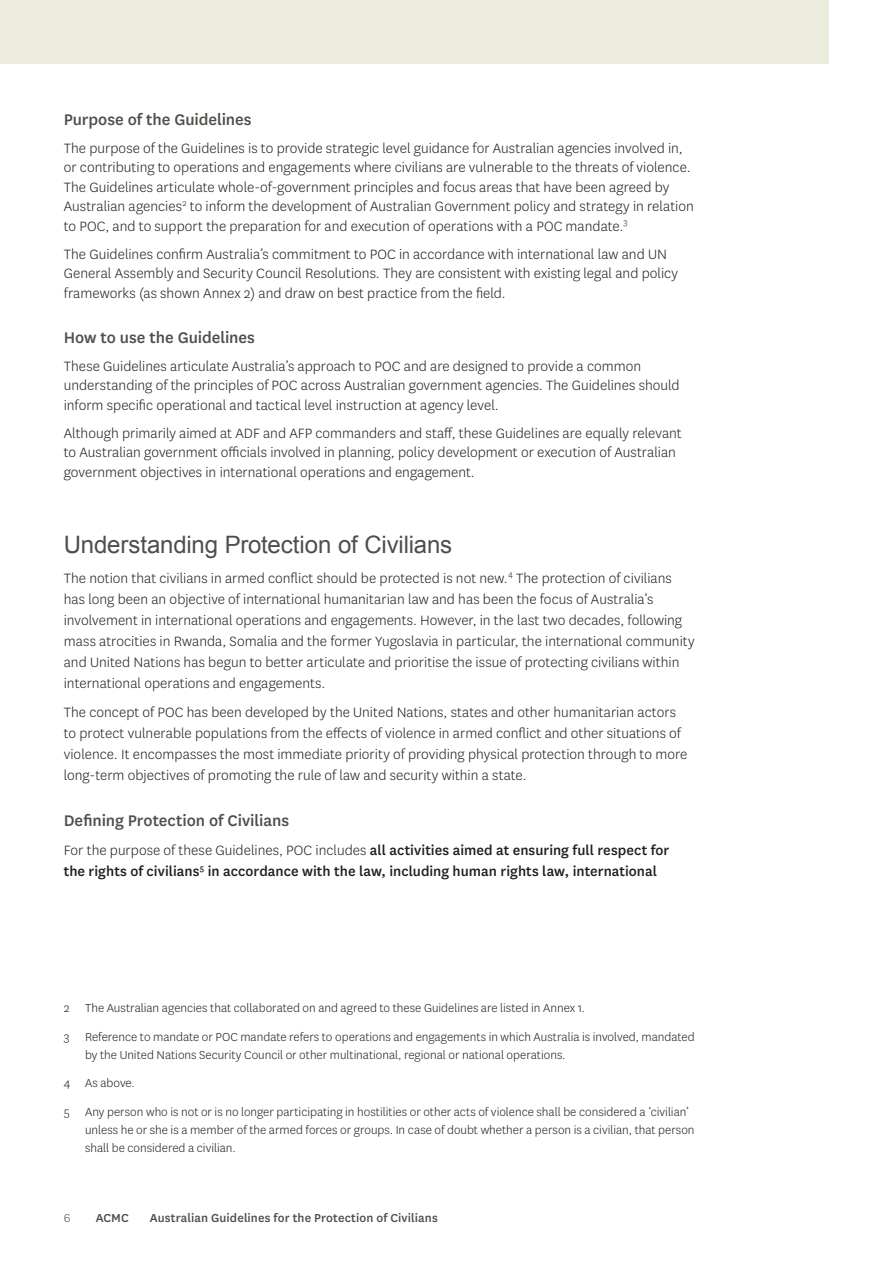
<style>
.page{position:relative;width:893px;height:1263px;background:#fff}
.page>*{position:absolute;margin:0;border:0;box-sizing:border-box;transform-origin:0 0}
.t1{font:24px "Arial";letter-spacing:-.005em;color:#4c5049}
.t2{font:500 18px "National";letter-spacing:-.005em;color:#4c5049}
.t3{font:300 15.75px/19.5px "National";color:#231f20}
.t4{font:500 15.75px/21px "National";color:#231f20}
.t5{font:300 13.5px/28.7px "National";color:#231f20}
.t6{font:500 13.5px "National";letter-spacing:.005em;color:#4c5049}
.t7{font:300 13.5px "National";color:#4c5049}
.s1{font-weight:300}
</style>
<div class="page">
<div style="left:0;top:0;width:828px;height:64px;background:#ececdc"></div>
<p class="t2" style="left:64px;top:107px;width:189px">Purpose of the Guidelines</p>
<p class="t3" style="left:64px;top:138px;width:632px">The purpose of the Guidelines is to provide strategic level guidance for Australian agencies involved in, or contributing to operations and engagements where civilians are vulnerable to the threats of violence.<br>The Guidelines articulate whole-of-government principles and focus areas that have been agreed by Australian agencies<sup>2</sup> to inform the development of Australian Government policy and strategy in relation to POC, and to support the preparation for and execution of operations with a POC mandate.<sup>3</sup></p>
<p class="t3" style="left:64px;top:244px;width:616px">The Guidelines confirm Australia’s commitment to POC in accordance with international law and UN<br>General Assembly and Security Council Resolutions. They are consistent with existing legal and policy frameworks (as shown Annex 2) and draw on best practice from the field.</p>
<p class="t2" style="left:64px;top:325px;width:193px">How to use the Guidelines</p>
<p class="t3" style="left:64px;top:356px;width:617px">These Guidelines articulate Australia’s approach to POC and are designed to provide a common understanding of the principles of POC across Australian government agencies. The Guidelines should inform specific operational and tactical level instruction at agency level.</p>
<p class="t3" style="left:64px;top:423px;width:619px">Although primarily aimed at ADF and AFP commanders and staff, these Guidelines are equally relevant to Australian government officials involved in planning, policy development or execution of Australian government objectives in international operations and engagement.</p>
<h1 class="t1" style="left:64px;top:529px;width:390px">Understanding Protection of Civilians</h1>
<p class="t3" style="left:64px;top:567px;width:632px;line-height:21px">The notion that civilians in armed conflict should be protected is not new.<sup>4</sup> The protection of civilians has long been an objective of international humanitarian law and has been the focus of Australia’s involvement in international operations and engagements. However, in the last two decades, following mass atrocities in Rwanda, Somalia and the former Yugoslavia in particular, the international community and United Nations has begun to better articulate and prioritise the issue of protecting civilians within international operations and engagements.</p>
<p class="t3" style="left:64px;top:701px;width:625px;line-height:21px">The concept of POC has been developed by the United Nations, states and other humanitarian actors to protect vulnerable populations from the effects of violence in armed conflict and other situations of violence. It encompasses the most immediate priority of providing physical protection through to more long-term objectives of promoting the rule of law and security within a state.</p>
<p class="t2" style="left:64px;top:808px;width:227px">Defining Protection of Civilians</p>
<p class="t4" style="left:64px;top:839px;width:607px"><span class="s1">For the purpose of these Guidelines, POC includes</span> all activities aimed at ensuring full respect for the rights of civilians<sup>5</sup> in accordance with the law, including human rights law, international</p>
<p class="t5" style="left:64px;top:993px;width:632px">2 The Australian agencies that collaborated on and agreed to these Guidelines are listed in Annex 1.<br>3 Reference to mandate or POC mandate refers to operations and engagements in which Australia is involved, mandated</p>
<p class="t5" style="left:64px;top:1040px;width:627px;text-indent:21px">by the United Nations Security Council or other multinational, regional or national operations.<br>4 As above.<br>5 Any person who is not or is no longer participating in hostilities or other acts of violence shall be considered a ‘civilian’</p>
<p class="t5" style="left:85px;top:1120px;width:611px;line-height:18px">unless he or she is a member of the armed forces or groups. In case of doubt whether a person is a civilian, that person shall be considered a civilian.</p>
<p class="t7" style="left:64px;top:1209px;width:8px">6</p>
<p class="t6" style="left:96px;top:1209px;width:35px">ACMC</p>
<p class="t6" style="left:150px;top:1209px;width:290px">Australian Guidelines for the Protection of Civilians</p>
</div>
